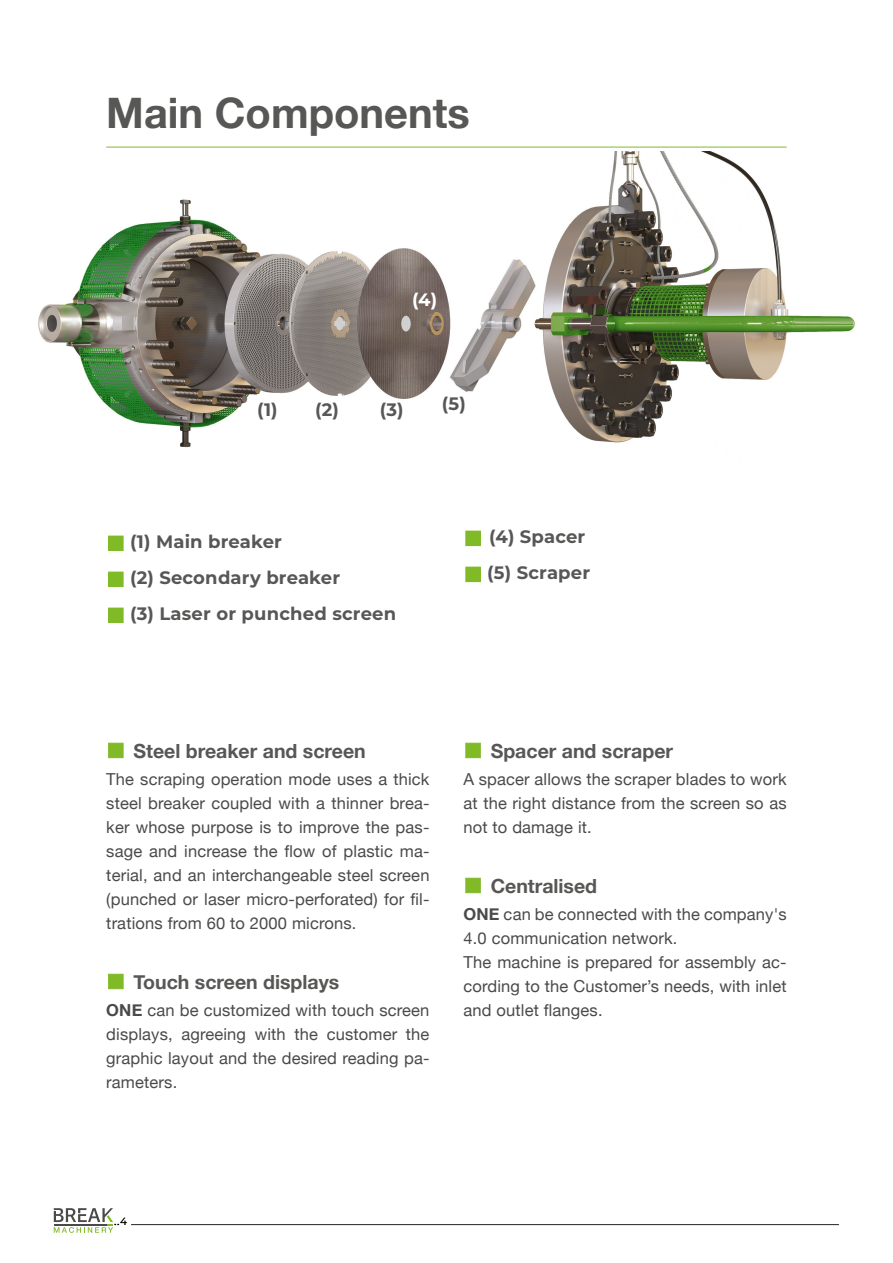
<style>
.page{position:relative;width:893px;height:1263px;background:#fff}
.page>*{position:absolute;margin:0;border:0;box-sizing:border-box;transform-origin:0 0}
.t1{font:700 42px "Helvetica Neue";color:#575756}
.t2{font:700 19.5px "Helvetica Neue";color:#575756}
.t3{font:700 18px/36px "Montserrat";letter-spacing:.01em;color:#575756}
.t4{font:700 18px "Montserrat";color:#fff}
.t5{font:16.5px/24px "Helvetica Neue";letter-spacing:.01em;color:#4a4a49;text-align:justify}
.t6{font:10.5px "Montserrat";color:#000}
.s1{font-weight:700}
</style>
<div class="page">
<img style="left:38px;top:151px;width:817px;height:297px">
<div style="left:108px;top:743px;width:15px;height:15px;background:#80ba27;border:1px solid #80ba27"></div>
<div style="left:108px;top:974px;width:15px;height:15px;background:#80ba27;border:1px solid #80ba27"></div>
<div style="left:465px;top:743px;width:16px;height:15px;background:#80ba27;border:1px solid #80ba27"></div>
<div style="left:465px;top:878px;width:16px;height:15px;background:#80ba27;border:1px solid #80ba27"></div>
<hr style="left:106px;top:147px;width:681px;height:1px;background:#80ba27">
<hr style="left:131px;top:1224px;width:708px;height:1px;background:#3c3c3b">
<svg style="left:54px;top:1208px;width:65px;height:25px"></svg>
<div style="left:109px;top:536px;width:14px;height:14px;background:#80ba27"></div>
<div style="left:108px;top:536px;width:15px;height:15px;border:1px solid #80ba27"></div>
<div style="left:109px;top:572px;width:14px;height:14px;background:#80ba27"></div>
<div style="left:108px;top:572px;width:15px;height:15px;border:1px solid #80ba27"></div>
<div style="left:109px;top:608px;width:14px;height:14px;background:#80ba27"></div>
<div style="left:108px;top:608px;width:15px;height:15px;border:1px solid #80ba27"></div>
<div style="left:466px;top:531px;width:14px;height:15px;background:#80ba27"></div>
<div style="left:465px;top:531px;width:16px;height:15px;border:1px solid #80ba27"></div>
<div style="left:466px;top:567px;width:14px;height:15px;background:#80ba27"></div>
<div style="left:465px;top:567px;width:16px;height:15px;border:1px solid #80ba27"></div>
<h1 class="t1" style="left:106px;top:80px;width:365px">Main Components</h1>
<p class="t4" style="left:412px;top:287px;width:27px">(4)</p>
<p class="t3" style="left:257px;top:391px;width:83px">(1) (2)</p>
<p class="t3" style="left:380px;top:391px;width:25px">(3)</p>
<p class="t3" style="left:442px;top:385px;width:25px">(5)</p>
<p class="t3" style="left:130px;top:522px;width:268px">(1) Main breaker<br>(2) Secondary breaker<br>(3) Laser or punched screen</p>
<p class="t3" style="left:487px;top:518px;width:104px">(4) Spacer (5) Scraper</p>
<p class="t2" style="left:134px;top:736px;width:234px">Steel breaker and screen</p>
<p class="t5" style="left:106px;top:768px;width:325px">The scraping operation mode uses a thick steel breaker coupled with a thinner brea&shy;ker whose purpose is to improve the pas&shy;sage and increase the flow of plastic ma&shy;terial, and an interchangeable steel screen (punched or laser micro-perforated) for fil&shy;trations from 60 to 2000 microns.</p>
<p class="t2" style="left:134px;top:967px;width:207px">Touch screen displays</p>
<p class="t5" style="left:106px;top:999px;width:325px"><span class="s1">ONE</span> can be customized with touch screen displays, agreeing with the customer the graphic layout and the desired reading pa&shy;rameters.</p>
<p class="t2" style="left:491px;top:736px;width:184px">Spacer and scraper</p>
<p class="t5" style="left:463px;top:768px;width:325px">A spacer allows the scraper blades to work at the right distance from the screen so as not to damage it.</p>
<p class="t2" style="left:491px;top:871px;width:108px">Centralised</p>
<p class="t5" style="left:463px;top:903px;width:325px;text-align:left"><span class="s1">ONE</span> can be connected with the company's 4.0 communication network.<br>The machine is prepared for assembly ac&shy;cording to the Customer’s needs, with inlet and outlet flanges.</p>
<p class="t6" style="left:120px;top:1214px;width:8px">4</p>
</div>
